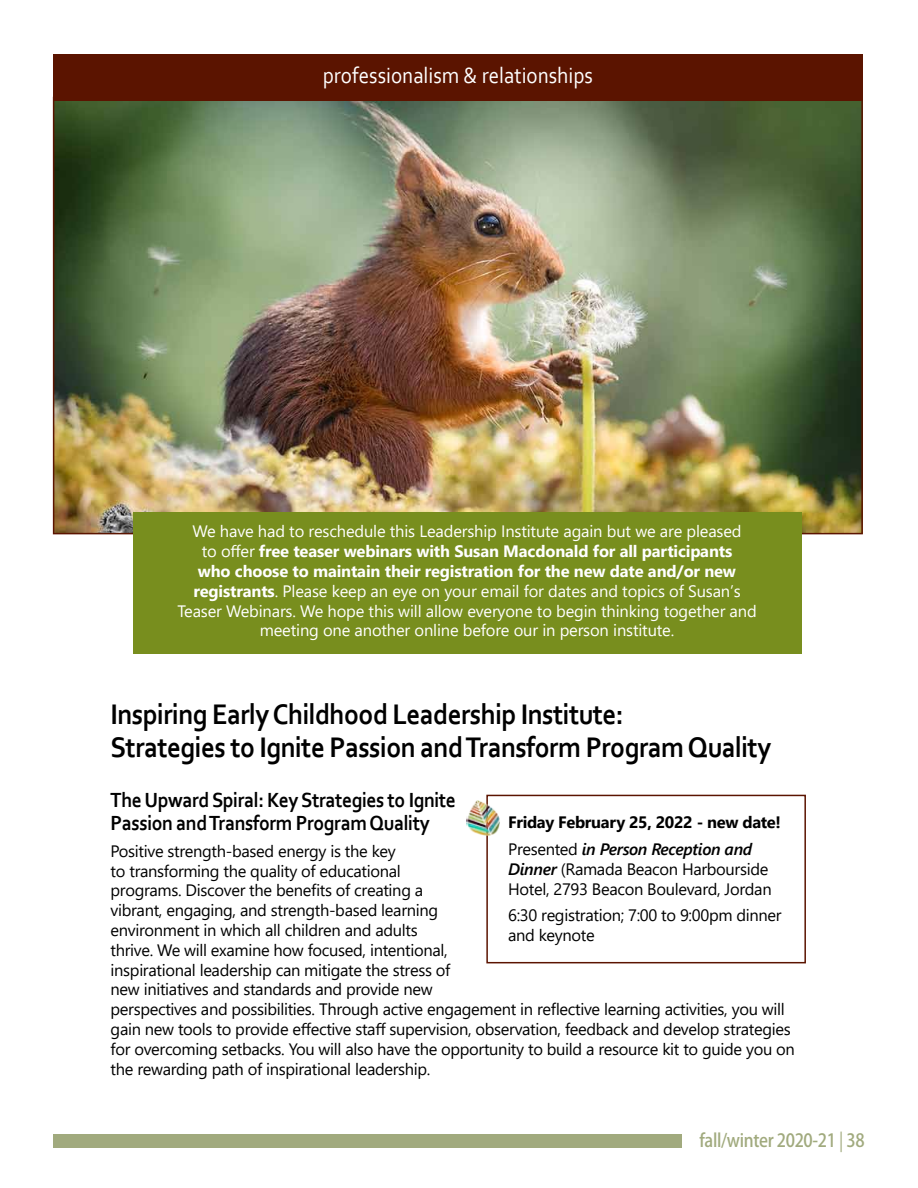
<style>
.page{position:relative;width:918px;height:1188px;background:#fff}
.page>*{position:absolute;margin:0;border:0;box-sizing:border-box;transform-origin:0 0}
.t1{font:700 29.7px/32.4px "Corbel";letter-spacing:-.02em;color:#000;scale:.91 1}
.t2{font:23.1px "Corbel";color:#fff;scale:.91 1}
.t3{font:700 21.45px/23.4px "Corbel";letter-spacing:-.02em;color:#000;scale:.91 1}
.t4{font:500 18.15px "Koz Go Pro";letter-spacing:-.02em;color:#a1aa7e;scale:.91 1}
.t5{font:16.5px/19.8px "Segoe UI";letter-spacing:-.02em;color:#000}
.t6{font:16.5px/19.8px "Segoe UI";letter-spacing:-.01em;color:#fff;text-align:center}
.t7{font:700 16.5px/26.5px "Segoe UI";letter-spacing:-.02em;color:#000}
.s1{font-weight:700}
.s2{font-weight:400}
.s3{font-weight:600;font-style:italic}
</style>
<div class="page">
<div style="left:53px;top:1134px;width:628px;height:14px;background:#a1aa7e"></div>
<img style="left:56px;top:100px;width:804px;height:431px">
<div style="left:53px;top:54px;width:810px;height:46px;background:#5b1400"></div>
<div style="left:486px;top:795px;width:320px;height:168px;border:2px solid #5b1400"></div>
<img style="left:467px;top:800px;width:33px;height:37px">
<div style="left:133px;top:512px;width:668px;height:142px;background:#788e1e"></div>
<h2 class="t2" style="left:323px;top:61px;width:298px">professionalism &amp; relationships</h2>
<p class="t6" style="left:177px;top:520px;width:581px">We have had to reschedule this Leadership Institute again but we are pleased<br>to offer <span class="s1">free teaser webinars with Susan Macdonald for all participants<br>who choose to maintain their registration for the new date and/or new registrants</span>. Please keep an eye on your email for dates and topics of Susan’s Teaser Webinars. We hope this will allow everyone to begin thinking together and meeting one another online before our in person institute.</p>
<h1 class="t1" style="left:111px;top:697px;width:727px">Inspiring Early Childhood Leadership Institute:<br>Strategies to Ignite Passion and Transform Program Quality</h1>
<h3 class="t3" style="left:111px;top:788px;width:381px">The Upward Spiral: Key Strategies to Ignite<br>Passion and Transform Program Quality</h3>
<p class="t5" style="left:111px;top:840px;width:686px">Positive strength-based energy is the key<br>to transforming the quality of educational<br>programs. Discover the benefits of creating a<br>vibrant, engaging, and strength-based learning<br>environment in which all children and adults<br>thrive. We will examine how focused, intentional,<br>inspirational leadership can mitigate the stress of<br>new initiatives and standards and provide new<br>perspectives and possibilities. Through active engagement in reflective learning activities, you will gain new tools to provide effective staff supervision, observation, feedback and develop strategies for overcoming setbacks. You will also have the opportunity to build a resource kit to guide you on the rewarding path of inspirational leadership.</p>
<p class="t7" style="left:508px;top:808px;width:274px">Friday February 25, 2022 - new date!<br><span class="s2">Presented</span> <span class="s3">in Person Reception and</span></p>
<p class="t5" style="left:508px;top:858px;width:265px"><span class="s3">Dinner</span> (Ramada Beacon Harbourside<br>Hotel, 2793 Beacon Boulevard, Jordan</p>
<p class="t5" style="left:508px;top:904px;width:275px">6:30 registration; 7:00 to 9:00pm dinner and keynote</p>
<p class="t4" style="left:699px;top:1129px;width:183px">fall/winter 2020-21 <span class="s2">|</span> 38</p>
</div>
